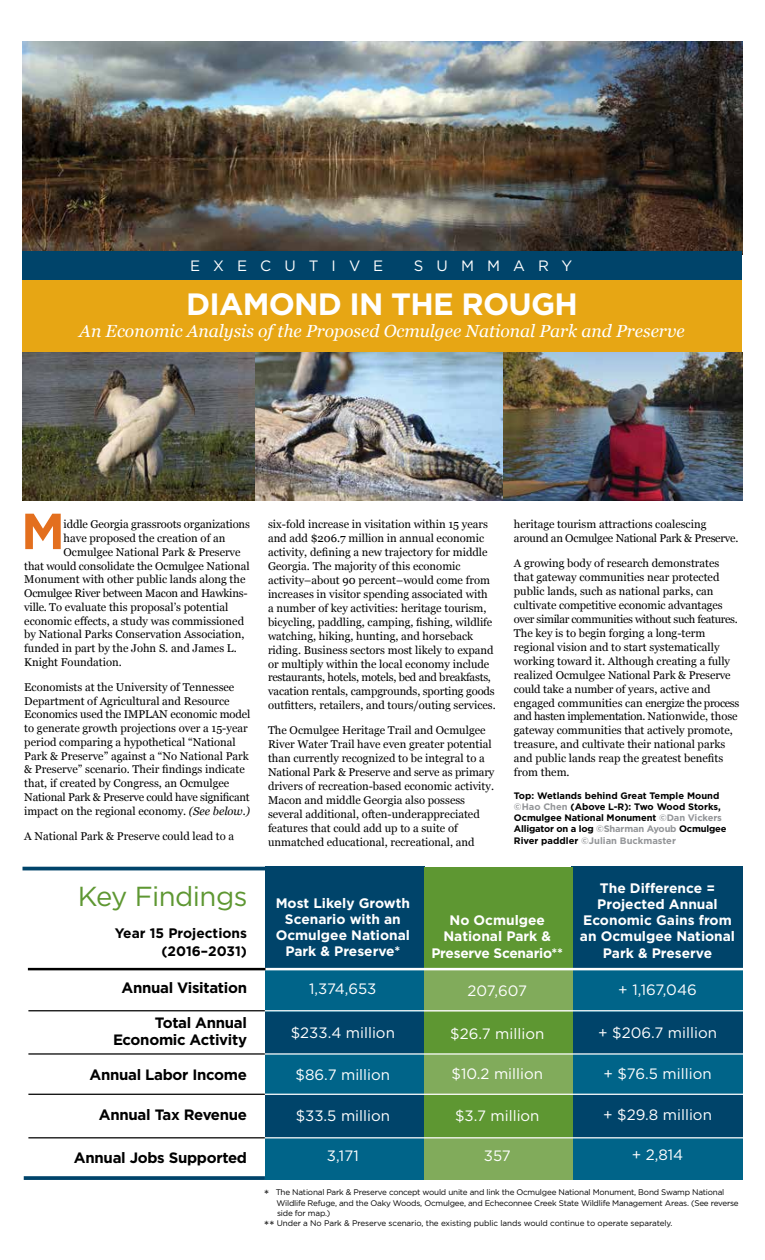
<style>
.page{position:relative;width:765px;height:1260px;background:#fff}
.page>*{position:absolute;margin:0;border:0;box-sizing:border-box;transform-origin:0 0}
.t1{font:700 30.88px "Gotham";letter-spacing:-.025em;color:#fff}
.t2{font:27.5px "Gotham";letter-spacing:-.02em;color:#5e9732}
.t3{font:italic 17.5px "Georgia";color:#fff}
.t4{font:15px "Gotham";color:#fff}
.t5{font:700 15px/16.2px "Gotham";letter-spacing:-.02em;color:#000;text-align:right}
.t6{font:15px "Gotham";letter-spacing:.87em;color:#fff}
.t7{font:700 13.75px/16.2px "Gotham";color:#fff;text-align:center}
.t8{font:700 13.75px/17.5px "Gotham";color:#000;text-align:right}
.t9{font:11.25px/13.9px "Georgia";color:#000}
.t10{font:11.25px "Georgia";letter-spacing:-.02em;color:#000}
.t11{font:700 9.38px/11.2px "Gotham";letter-spacing:-.01em;color:#000}
.t12{font:8.12px "Gotham";letter-spacing:-.025em;color:#000}
.s1{font-style:italic}
.s2{color:#939598}
.s3{font-size:13.12px}
</style>
<div class="page">
<img style="left:22px;top:41px;width:720px;height:210px">
<img style="left:22px;top:352px;width:234px;height:149px">
<img style="left:256px;top:352px;width:247px;height:149px">
<img style="left:503px;top:352px;width:239px;height:149px">
<div style="left:265px;top:1012px;width:159px;height:42px;background:#00446a"></div>
<div style="left:265px;top:969px;width:159px;height:43px;background:#006489"></div>
<div style="left:265px;top:1054px;width:159px;height:42px;background:#006489"></div>
<div style="left:265px;top:1096px;width:159px;height:42px;background:#00446a"></div>
<div style="left:571px;top:1012px;width:172px;height:42px;background:#00446a"></div>
<div style="left:571px;top:969px;width:172px;height:43px;background:#006489"></div>
<div style="left:571px;top:1054px;width:172px;height:42px;background:#006489"></div>
<div style="left:571px;top:1096px;width:172px;height:42px;background:#00446a"></div>
<div style="left:424px;top:1012px;width:149px;height:42px;background:#5e9732"></div>
<div style="left:265px;top:867px;width:159px;height:102px;background:#00446a"></div>
<div style="left:571px;top:867px;width:172px;height:102px;background:#00446a"></div>
<div style="left:424px;top:867px;width:149px;height:104px;background:#5e9732"></div>
<div style="left:424px;top:969px;width:149px;height:43px;background:#81ab5b"></div>
<div style="left:265px;top:1138px;width:159px;height:42px;background:#006489"></div>
<div style="left:571px;top:1138px;width:172px;height:42px;background:#006489"></div>
<div style="left:424px;top:1138px;width:149px;height:42px;background:#81ab5b"></div>
<div style="left:424px;top:1054px;width:149px;height:42px;background:#81ab5b"></div>
<div style="left:424px;top:1096px;width:149px;height:42px;background:#5e9732"></div>
<hr style="left:69px;top:968px;width:675px;height:2px;background:#fff">
<hr style="left:71px;top:1010px;width:673px;height:1px;background:#fff">
<hr style="left:71px;top:1053px;width:673px;height:2px;background:#fff">
<hr style="left:71px;top:1137px;width:673px;height:1px;background:#fff">
<hr style="left:71px;top:1094px;width:673px;height:1px;background:#fff">
<hr style="left:28px;top:968px;width:237px;height:2px;background:#000">
<hr style="left:28px;top:1010px;width:237px;height:1px;background:#000">
<hr style="left:28px;top:1053px;width:237px;height:2px;background:#000">
<hr style="left:28px;top:1137px;width:237px;height:1px;background:#000">
<hr style="left:28px;top:1094px;width:237px;height:1px;background:#000">
<hr style="left:22px;top:867px;width:243px;height:3px;background:#00446a">
<svg style="left:24px;top:1176px;width:241px;height:4px"></svg>
<svg style="left:25px;top:514px;width:36px;height:35px"></svg>
<div style="left:22px;top:264px;width:720px;height:88px;background:#e7a614"></div>
<div style="left:22px;top:251px;width:720px;height:29px;background:#00446a"></div>
<h3 class="t6" style="left:190px;top:258px;width:195px">EXECUTIVE</h3>
<h3 class="t6" style="left:414px;top:258px;width:160px">SUMMARY</h3>
<h1 class="t1" style="left:186px;top:286px;width:393px">DIAMOND IN THE ROUGH</h1>
<h3 class="t3" style="left:79px;top:318px;width:607px">An Economic Analysis of the Proposed Ocmulgee National Park and Preserve</h3>
<p class="t9" style="left:64px;top:517px;width:188px">iddle Georgia grassroots organizations</p>
<p class="t9" style="left:64px;top:531px;width:163px">have proposed the creation of an</p>
<p class="t9" style="left:64px;top:545px;width:178px">Ocmulgee National Park &amp; Preserve</p>
<p class="t9" style="left:24px;top:558px;width:227px">that would consolidate the Ocmulgee National</p>
<p class="t9" style="left:24px;top:572px;width:223px">Monument with other public lands along the</p>
<p class="t10" style="left:24px;top:585px;width:225px">Ocmulgee River between Macon and Hawkins-</p>
<p class="t9" style="left:24px;top:600px;width:206px">ville. To evaluate this proposal’s potential</p>
<p class="t9" style="left:24px;top:613px;width:221px">economic effects, a study was commissioned</p>
<p class="t9" style="left:24px;top:627px;width:222px">by National Parks Conservation Association,</p>
<p class="t9" style="left:24px;top:641px;width:214px">funded in part by the John S. and James L.</p>
<p class="t9" style="left:24px;top:655px;width:99px">Knight Foundation.</p>
<p class="t9" style="left:24px;top:680px;width:228px">Economists at the University of Tennessee Department of Agricultural and Resource Economics used the IMPLAN economic model to generate growth projections over a 15-year period comparing a hypothetical “National Park &amp; Preserve” against a “No National Park &amp; Preserve” scenario. Their findings indicate that, if created by Congress, an Ocmulgee National Park &amp; Preserve could have significant impact on the regional economy. <span class="s1">(See below.)</span></p>
<p class="t9" style="left:24px;top:829px;width:212px">A National Park &amp; Preserve could lead to a</p>
<h2 class="t2" style="left:78px;top:881px;width:171px">Key Findings</h2>
<p class="t8" style="left:115px;top:925px;width:134px">Year 15 Projections (2016–2031)</p>
<h3 class="t5" style="left:121px;top:980px;width:127px">Annual Visitation</h3>
<h3 class="t5" style="left:113px;top:1015px;width:136px">Total Annual<br>Economic Activity</h3>
<h3 class="t5" style="left:90px;top:1066px;width:159px">Annual Labor Income</h3>
<h3 class="t5" style="left:99px;top:1106px;width:150px">Annual Tax Revenue</h3>
<h3 class="t5" style="left:74px;top:1150px;width:175px">Annual Jobs Supported</h3>
<p class="t9" style="left:268px;top:517px;width:229px">six-fold increase in visitation within 15 years and add $206.7 million in annual economic activity, defining a new trajectory for middle Georgia. The majority of this economic activity–about 90 percent–would come from increases in visitor spending associated with a number of key activities: heritage tourism, bicycling, paddling, camping, fishing, wildlife watching, hiking, hunting, and horseback riding. Business sectors most likely to expand or multiply within the local economy include restaurants, hotels, motels, bed and breakfasts, vacation rentals, campgrounds, sporting goods outfitters, retailers, and tours/outing services.</p>
<p class="t9" style="left:268px;top:723px;width:228px">The Ocmulgee Heritage Trail and Ocmulgee River Water Trail have even greater potential than currently recognized to be integral to a National Park &amp; Preserve and serve as primary drivers of recreation-based economic activity.<br>Macon and middle Georgia also possess several additional, often-underappreciated features that could add up to a suite of unmatched educational, recreational, and</p>
<p class="t9" style="left:514px;top:517px;width:226px">heritage tourism attractions coalescing around an Ocmulgee National Park &amp; Preserve.</p>
<p class="t9" style="left:514px;top:556px;width:227px">A growing body of research demonstrates that gateway communities near protected public lands, such as national parks, can cultivate competitive economic advantages over similar communities without such features.<br>The key is to begin forging a long-term regional vision and to start systematically working toward it. Although creating a fully realized Ocmulgee National Park &amp; Preserve could take a number of years, active and engaged communities can energize the process and hasten implementation. Nationwide, those gateway communities that actively promote, treasure, and cultivate their national parks and public lands reap the greatest benefits from them.</p>
<p class="t11" style="left:514px;top:789px;width:214px">Top: Wetlands behind Great Temple Mound <span class="s2">©Hao Chen</span> (Above L-R): Two Wood Storks, Ocmulgee National Monument <span class="s2">©Dan Vickers </span>Alligator on a log <span class="s2">©Sharman Ayoub</span> Ocmulgee River paddler <span class="s2">©Julian Buckmaster</span></p>
<p class="t7" style="left:276px;top:894px;width:136px">Most Likely Growth<br>Scenario with an<br>Ocmulgee National<br>Park &amp; Preserve*</p>
<h3 class="t4" style="left:309px;top:980px;width:69px">1,374,653</h3>
<h3 class="t4" style="left:291px;top:1024px;width:106px">$233.4 million</h3>
<h3 class="t4" style="left:296px;top:1067px;width:96px">$86.7 million</h3>
<h3 class="t4" style="left:296px;top:1108px;width:96px">$33.5 million</h3>
<h3 class="t4" style="left:327px;top:1148px;width:33px">3,171</h3>
<p class="t7" style="left:431px;top:912px;width:133px">No Ocmulgee<br>National Park &amp;<br>Preserve Scenario**</p>
<h3 class="t4" style="left:468px;top:983px;width:61px">207,607</h3>
<h3 class="t4" style="left:450px;top:1025px;width:96px">$26.7 million</h3>
<h3 class="t4" style="left:452px;top:1065px;width:93px">$10.2 million</h3>
<h3 class="t4" style="left:455px;top:1108px;width:86px">$3.7 million</h3>
<h3 class="t4" style="left:484px;top:1148px;width:28px">357</h3>
<p class="t7" style="left:580px;top:879px;width:157px">The Difference =<br>Projected Annual<br>Economic Gains from an Ocmulgee National<br>Park &amp; Preserve</p>
<h3 class="t4" style="left:618px;top:982px;width:80px">+ 1,167,046</h3>
<h3 class="t4" style="left:598px;top:1024px;width:120px">+ $206.7 million</h3>
<h3 class="t4" style="left:603px;top:1065px;width:110px">+ $76.5 million</h3>
<h3 class="t4" style="left:603px;top:1107px;width:110px">+ $29.8 million</h3>
<h3 class="t4" style="left:632px;top:1147px;width:53px">+ 2,814</h3>
<p class="t12" style="left:264px;top:1188px;width:462px"><span class="s3">*</span> The National Park &amp; Preserve concept would unite and link the Ocmulgee National Monument, Bond Swamp National</p>
<p class="t12" style="left:276px;top:1198px;width:464px">Wildlife Refuge, and the Oaky Woods, Ocmulgee, and Echeconnee Creek State Wildlife Management Areas. (See reverse</p>
<p class="t12" style="left:277px;top:1209px;width:55px">side for map.)</p>
<p class="t12" style="left:264px;top:1219px;width:410px"><span class="s3">**</span> Under a No Park &amp; Preserve scenario, the existing public lands would continue to operate separately.</p>
</div>
